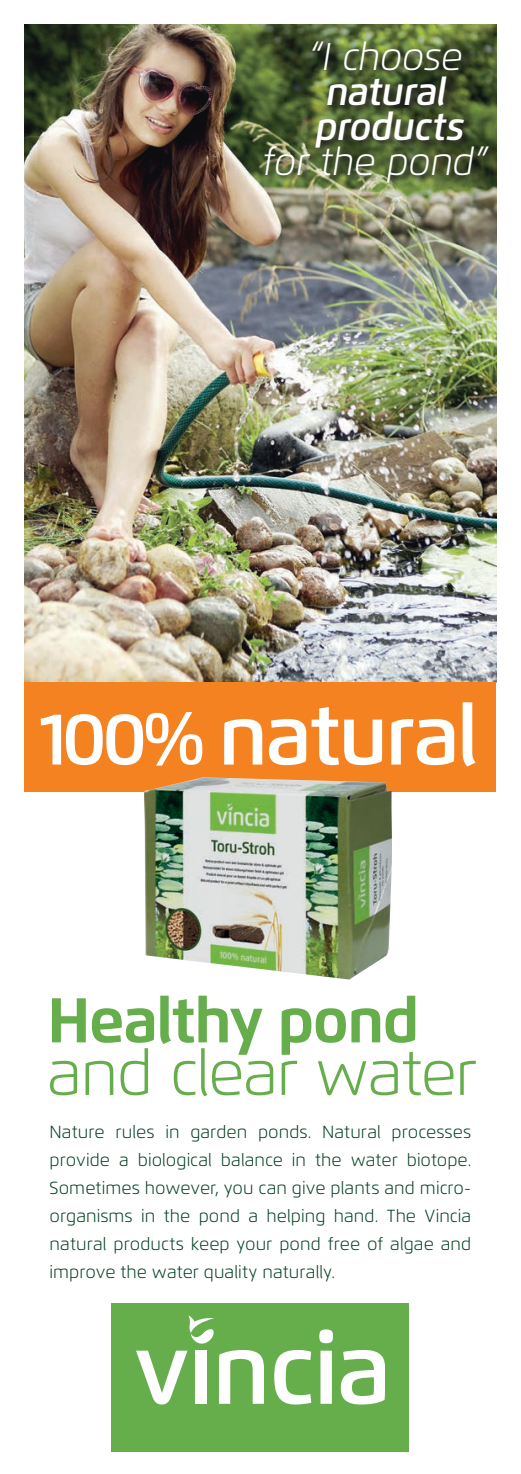
<style>
.page{position:relative;width:521px;height:1474px;background:#fff}
.page>*{position:absolute;margin:0;border:0;box-sizing:border-box;transform-origin:0 0}
.sfeer_heading{font:600 84px "Flexo";letter-spacing:-.03em;color:#fff}
.sfeer_heading-2{font:300 63px "Flexo";letter-spacing:-.025em;color:#66ad4c}
.sfeer_heading-3{font:700 63px "Flexo";letter-spacing:-.03em;color:#66ad4c}
.sfeer_heading-4{font:italic 300 38.5px "Flexo";letter-spacing:-.01em;color:#fff}
.sfeer_heading-5{font:italic 600 38.5px "Flexo";letter-spacing:-.015em;color:#fff}
.sfeer_heading-6{font:300 17.5px/28px "Flexo";letter-spacing:.005em;color:#003f22;text-align:justify}
.s1{font-size:73.5px}
</style>
<div class="page">
<img style="left:25px;top:25px;width:471px;height:657px">
<div style="left:112px;top:1302px;width:297px;height:149px;background:#66ad4c"></div>
<svg style="left:136px;top:1315px;width:128px;height:89px"></svg>
<svg style="left:274px;top:1350px;width:37px;height:54px"></svg>
<svg style="left:319px;top:1329px;width:14px;height:74px"></svg>
<svg style="left:341px;top:1350px;width:44px;height:54px"></svg>
<div style="left:25px;top:682px;width:471px;height:109px;background:#f58220"></div>
<svg style="left:264px;top:39px;width:233px;height:151px;background:#4b5a32"></svg>
<img style="left:144px;top:777px;width:248px;height:202px">
<p class="sfeer_heading-4" style="left:310px;top:33px;width:154px">“I choose</p>
<p class="sfeer_heading-5" style="left:325px;top:68px;width:122px">natural</p>
<p class="sfeer_heading-5" style="left:315px;top:103px;width:151px">products</p>
<p class="sfeer_heading-4" style="left:262px;top:138px;width:227px">for the pond”</p>
<p class="sfeer_heading" style="left:40px;top:684px;width:440px"><span class="s1">100%</span> natural</p>
<p class="sfeer_heading-3" style="left:47px;top:981px;width:374px">Healthy pond</p>
<p class="sfeer_heading-2" style="left:47px;top:1034px;width:432px">and clear water</p>
<p class="sfeer_heading-6" style="left:50px;top:1117px;width:423px">Nature rules in garden ponds. Natural processes provide a biological balance in the water biotope.<br>Sometimes however, you can give plants and micro&shy;organisms in the pond a helping hand. The Vincia natural products keep your pond free of algae and improve the water quality naturally.</p>
</div>
